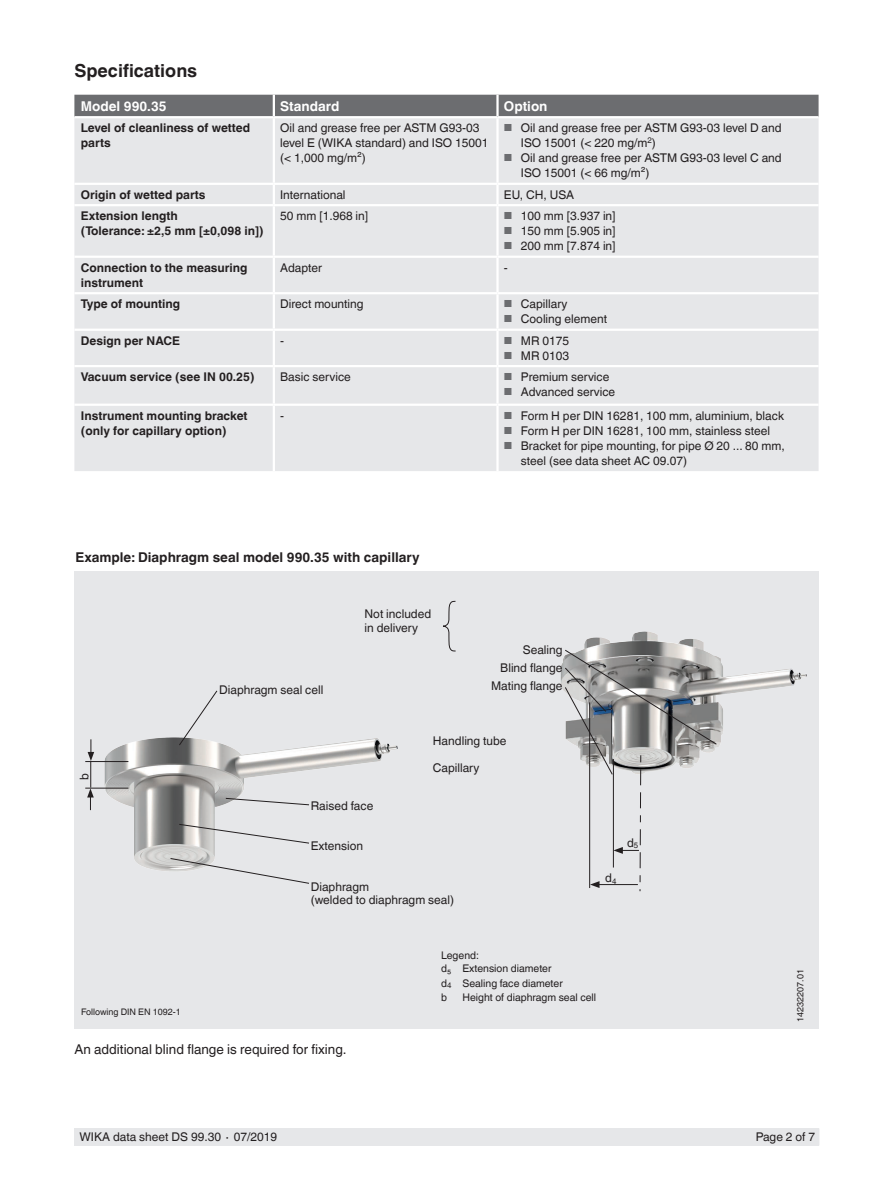
<style>
.page{position:relative;width:893px;height:1188px;background:#fff}
.page>*{position:absolute;margin:0;border:0;box-sizing:border-box;transform-origin:0 0}
.t1{font:700 18px "Helvetica World";color:#231f20}
.t2{font:700 13.5px "Helvetica World";color:#231f20}
.t3{font:13.5px "Helvetica World";color:#231f20}
.t4{font:700 13.5px "Helvetica World";color:#fff}
.t5{font:12px/15px "Helvetica World";color:#231f20}
.t6{font:700 12px/15px "Helvetica World";color:#231f20}
.t7{font:10.5px/14px "Helvetica World";color:#231f20}
.t8{font:9px "Helvetica World";color:#231f20}
.s1{font-size:10.2px;color:#6c6d70}
</style>
<div class="page">
<div style="left:75px;top:1128px;width:744px;height:17px;background:#e6e7e9"></div>
<div style="left:74px;top:572px;width:745px;height:457px;background:#e6e7e9"></div>
<svg style="left:443px;top:600px;width:13px;height:52px"></svg>
<img style="left:560px;top:631px;width:247px;height:116px">
<img style="left:100px;top:737px;width:298px;height:134px">
<svg style="left:179px;top:690px;width:39px;height:56px"></svg>
<svg style="left:179px;top:824px;width:131px;height:20px"></svg>
<svg style="left:170px;top:858px;width:140px;height:26px"></svg>
<svg style="left:225px;top:798px;width:84px;height:7px"></svg>
<div style="left:74px;top:95px;width:745px;height:21px;background:#6c6d70"></div>
<div style="left:74px;top:118px;width:745px;height:353px;background:#e6e7e9"></div>
<hr style="left:496px;top:95px;width:3px;height:21px;background:#fff">
<hr style="left:496px;top:118px;width:3px;height:65px;background:#fff">
<hr style="left:496px;top:185px;width:3px;height:19px;background:#fff">
<hr style="left:496px;top:206px;width:3px;height:50px;background:#fff">
<hr style="left:496px;top:258px;width:3px;height:34px;background:#fff">
<hr style="left:496px;top:294px;width:3px;height:35px;background:#fff">
<hr style="left:496px;top:331px;width:3px;height:34px;background:#fff">
<hr style="left:496px;top:367px;width:3px;height:37px;background:#fff">
<hr style="left:496px;top:406px;width:3px;height:65px;background:#fff">
<hr style="left:273px;top:95px;width:2px;height:21px;background:#fff">
<hr style="left:273px;top:118px;width:2px;height:65px;background:#fff">
<svg style="left:273px;top:185px;width:2px;height:19px"></svg>
<hr style="left:273px;top:206px;width:2px;height:50px;background:#fff">
<hr style="left:273px;top:258px;width:2px;height:34px;background:#fff">
<hr style="left:273px;top:294px;width:2px;height:35px;background:#fff">
<hr style="left:273px;top:331px;width:2px;height:34px;background:#fff">
<hr style="left:273px;top:367px;width:2px;height:37px;background:#fff">
<hr style="left:273px;top:406px;width:2px;height:65px;background:#fff">
<hr style="left:74px;top:183px;width:200px;height:2px;background:#fff">
<hr style="left:274px;top:183px;width:223px;height:2px;background:#fff">
<hr style="left:497px;top:183px;width:322px;height:2px;background:#fff">
<hr style="left:74px;top:204px;width:200px;height:2px;background:#fff">
<hr style="left:274px;top:204px;width:223px;height:2px;background:#fff">
<hr style="left:497px;top:204px;width:322px;height:2px;background:#fff">
<hr style="left:74px;top:256px;width:200px;height:2px;background:#fff">
<hr style="left:274px;top:256px;width:223px;height:2px;background:#fff">
<hr style="left:497px;top:256px;width:322px;height:2px;background:#fff">
<hr style="left:74px;top:292px;width:200px;height:2px;background:#fff">
<hr style="left:274px;top:292px;width:223px;height:2px;background:#fff">
<hr style="left:497px;top:292px;width:322px;height:2px;background:#fff">
<hr style="left:74px;top:329px;width:200px;height:2px;background:#fff">
<hr style="left:274px;top:329px;width:223px;height:2px;background:#fff">
<hr style="left:497px;top:329px;width:322px;height:2px;background:#fff">
<hr style="left:74px;top:365px;width:200px;height:2px;background:#fff">
<hr style="left:274px;top:365px;width:223px;height:2px;background:#fff">
<hr style="left:497px;top:365px;width:322px;height:2px;background:#fff">
<hr style="left:74px;top:404px;width:200px;height:2px;background:#fff">
<hr style="left:274px;top:404px;width:223px;height:2px;background:#fff">
<hr style="left:497px;top:404px;width:322px;height:2px;background:#fff">
<svg style="left:565px;top:650px;width:152px;height:242px"></svg>
<hr style="left:85px;top:761px;width:43px;height:1px;background:#231f20">
<hr style="left:85px;top:788px;width:43px;height:1px;background:#231f20">
<svg style="left:87px;top:739px;width:7px;height:71px"></svg>
<h1 class="t1" style="left:74px;top:60px;width:124px">Specifications</h1>
<p class="t4" style="left:81px;top:98px;width:87px">Model 990.35</p>
<p class="t4" style="left:280px;top:98px;width:61px">Standard</p>
<p class="t4" style="left:504px;top:98px;width:45px">Option</p>
<p class="t6" style="left:81px;top:121px;width:171px">Level of cleanliness of wetted parts</p>
<p class="t5" style="left:280px;top:121px;width:210px">Oil and grease free per ASTM G93-03 level E (WIKA standard) and ISO 15001 (&lt; 1,000 mg/m²)</p>
<p class="t5" style="left:521px;top:121px;width:262px;text-indent:-17px"><span class="s1">■</span> Oil and grease free per ASTM G93-03 level D and<br>ISO 15001 (&lt; 220 mg/m<sup>2</sup>)</p>
<p class="t5" style="left:521px;top:151px;width:262px;text-indent:-17px"><span class="s1">■</span> Oil and grease free per ASTM G93-03 level C and<br>ISO 15001 (&lt; 66 mg/m²)</p>
<p class="t6" style="left:81px;top:187px;width:126px">Origin of wetted parts</p>
<p class="t5" style="left:280px;top:187px;width:67px">International</p>
<p class="t5" style="left:504px;top:187px;width:72px">EU, CH, USA</p>
<p class="t6" style="left:81px;top:209px;width:184px">Extension length<br>(Tolerance: ±2,5 mm [±0,098 in])</p>
<p class="t5" style="left:280px;top:209px;width:90px">50 mm [1.968 in]</p>
<p class="t5" style="left:504px;top:209px;width:113px"><span class="s1">■</span> 100 mm [3.937 in]</p>
<p class="t5" style="left:504px;top:224px;width:113px"><span class="s1">■</span> 150 mm [5.905 in]</p>
<p class="t5" style="left:504px;top:239px;width:113px"><span class="s1">■</span> 200 mm [7.874 in]</p>
<p class="t6" style="left:81px;top:260px;width:168px">Connection to the measuring instrument</p>
<p class="t5" style="left:280px;top:260px;width:43px">Adapter</p>
<p class="t5" style="left:504px;top:260px;width:5px">-</p>
<p class="t6" style="left:81px;top:297px;width:101px">Type of mounting</p>
<p class="t5" style="left:280px;top:297px;width:85px">Direct mounting</p>
<p class="t5" style="left:504px;top:297px;width:65px"><span class="s1">■</span> Capillary</p>
<p class="t5" style="left:504px;top:312px;width:105px"><span class="s1">■</span> Cooling element</p>
<p class="t6" style="left:81px;top:333px;width:101px">Design per NACE</p>
<p class="t5" style="left:280px;top:333px;width:5px">-</p>
<p class="t5" style="left:504px;top:333px;width:67px"><span class="s1">■</span> MR 0175</p>
<p class="t5" style="left:504px;top:348px;width:67px"><span class="s1">■</span> MR 0103</p>
<p class="t6" style="left:81px;top:369px;width:175px">Vacuum service (see IN 00.25)</p>
<p class="t5" style="left:280px;top:369px;width:72px">Basic service</p>
<p class="t5" style="left:504px;top:369px;width:107px"><span class="s1">■</span> Premium service</p>
<p class="t5" style="left:504px;top:384px;width:113px"><span class="s1">■</span> Advanced service</p>
<p class="t6" style="left:81px;top:408px;width:168px">Instrument mounting bracket (only for capillary option)</p>
<p class="t5" style="left:280px;top:408px;width:5px">-</p>
<p class="t5" style="left:504px;top:408px;width:282px"><span class="s1">■</span> Form H per DIN 16281, 100 mm, aluminium, black</p>
<p class="t5" style="left:504px;top:423px;width:268px"><span class="s1">■</span> Form H per DIN 16281, 100 mm, stainless steel</p>
<p class="t5" style="left:521px;top:438px;width:265px;text-indent:-17px"><span class="s1">■</span> Bracket for pipe mounting, for pipe Ø 20 ... 80 mm, steel (see data sheet AC 09.07)</p>
<p class="t2" style="left:75px;top:550px;width:346px">Example: Diaphragm seal model 990.35 with capillary</p>
<p class="t5" style="left:77px;top:780px;width:8px;rotate:-90deg">b</p>
<p class="t5" style="left:219px;top:682px;width:106px">Diaphragm seal cell</p>
<p class="t5" style="left:365px;top:607px;width:68px;line-height:13.5px">Not included in delivery</p>
<p class="t5" style="left:491px;top:641px;width:73px;line-height:18px;text-align:right">Sealing<br>Blind flange<br>Mating flange</p>
<p class="t5" style="left:433px;top:734px;width:75px">Handling tube</p>
<p class="t5" style="left:433px;top:761px;width:48px">Capillary</p>
<p class="t5" style="left:311px;top:798px;width:64px">Raised face</p>
<p class="t5" style="left:311px;top:839px;width:54px">Extension</p>
<p class="t5" style="left:311px;top:880px;width:145px;line-height:13.5px">Diaphragm<br>(welded to diaphragm seal)</p>
<p class="t5" style="left:605px;top:871px;width:13px">d<sub>4</sub></p>
<p class="t5" style="left:627px;top:835px;width:13px">d<sub>5</sub></p>
<p class="t8" style="left:81px;top:1007px;width:101px">Following DIN EN 1092-1</p>
<p class="t3" style="left:74px;top:1041px;width:274px">An additional blind flange is required for fixing.</p>
<p class="t7" style="left:441px;top:948px;width:123px">Legend:<br>d₅ Extension diameter d<sub>4</sub> Sealing face diameter b</p>
<p class="t7" style="left:462px;top:990px;width:135px">Height of diaphragm seal cell</p>
<p class="t8" style="left:795px;top:1022px;width:54px;rotate:-90deg">14232207.01</p>
<p class="t5" style="left:80px;top:1130px;width:199px">WIKA data sheet DS 99.30 ∙ 07/2019</p>
<p class="t5" style="left:756px;top:1130px;width:61px">Page 2 of 7</p>
</div>
